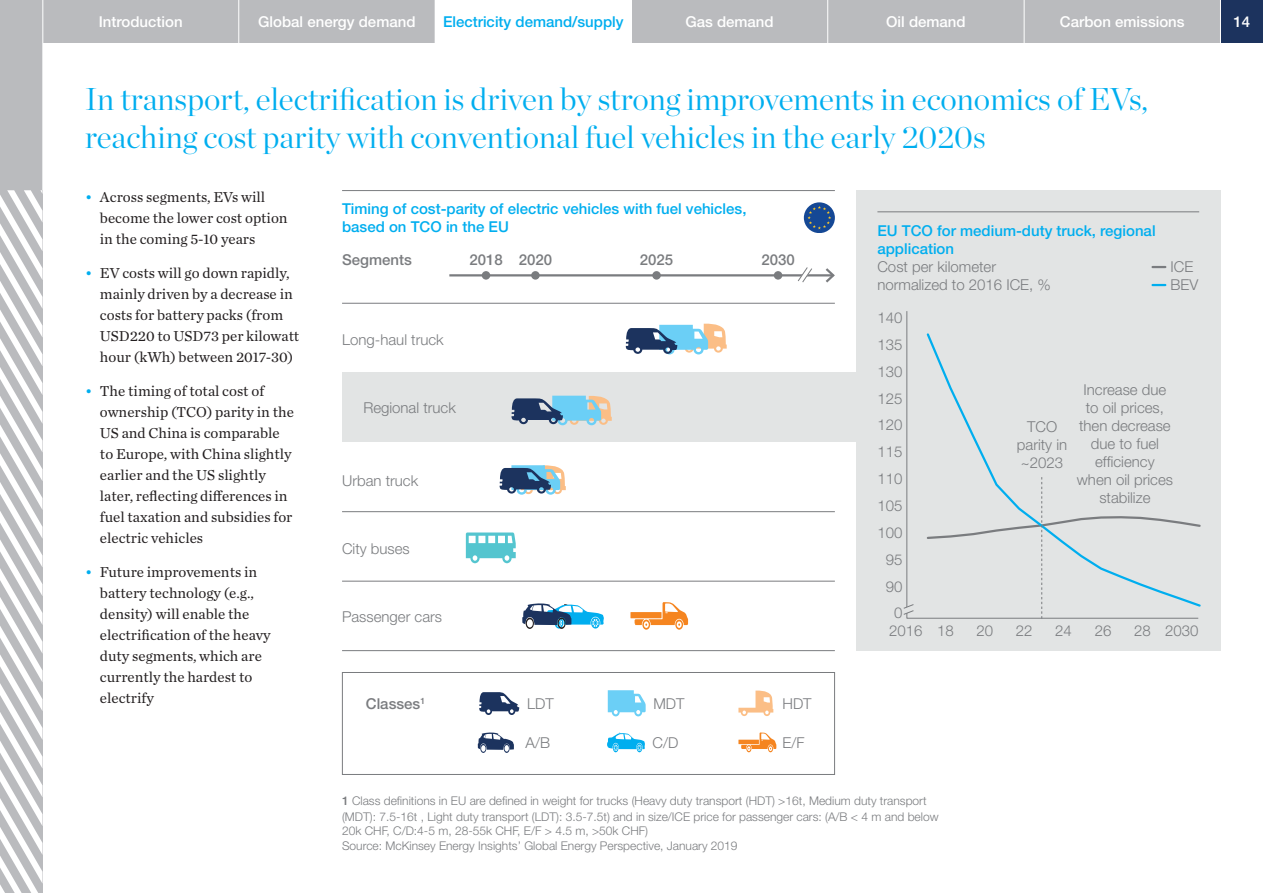
<style>
.page{position:relative;width:1263px;height:893px;background:#fff}
.page>*{position:absolute;margin:0;border:0;box-sizing:border-box;transform-origin:0 0}
.t1{font:300 31.5px/37.5px "Chronicle Display";color:#00aeef}
.t2{font:15px/21px "Chronicle Text G1";color:#231f20}
.t3{font:300 15px/26.8px "Helvetica Neue";color:#7a7c7f}
.t4{font:500 15px/18px "Helvetica Neue";color:#00aeef}
.t5{font:500 15px "Helvetica Neue";color:#fff}
.t6{font:500 15px "Helvetica Neue";color:#7a7c7f}
.t7{font:300 12px/14.7px "Helvetica Neue";color:#7a7c7f}
.s1{color:#00aeef}
.s2{font-weight:500}
.s3{font-family:"Helvetica Neue LT Std"}
</style>
<div class="page">
<div style="left:1220px;top:0;width:43px;height:43px;background:#1c335e"></div>
<div style="left:0;top:0;width:1220px;height:43px;background:#babbbe"></div>
<div style="left:0;top:0;width:43px;height:893px;background:#babbbe"></div>
<svg style="left:0;top:190px;width:43px;height:703px"></svg>
<div style="left:342px;top:372px;width:518px;height:70px;background:#e2e4e4"></div>
<div style="left:342px;top:672px;width:493px;height:103px;background:#fff;border:1px solid #7a7c7f"></div>
<hr style="left:342px;top:190px;width:493px;height:1px;background:#7a7c7f">
<div style="left:856px;top:190px;width:364px;height:461px;background:#e2e4e4"></div>
<hr style="left:877px;top:212px;width:322px;height:1px;background:#7a7c7f">
<svg style="left:626px;top:324px;width:101px;height:30px"></svg>
<svg style="left:511px;top:396px;width:101px;height:29px"></svg>
<svg style="left:500px;top:465px;width:66px;height:30px;background:#7591a7"></svg>
<svg style="left:466px;top:532px;width:50px;height:31px"></svg>
<div style="left:630px;top:612px;width:31px;height:6px;background:#f58520"></div>
<svg style="left:635px;top:602px;width:53px;height:28px"></svg>
<svg style="left:522px;top:603px;width:82px;height:26px"></svg>
<svg style="left:479px;top:692px;width:40px;height:23px"></svg>
<svg style="left:478px;top:732px;width:36px;height:21px"></svg>
<svg style="left:608px;top:690px;width:38px;height:26px"></svg>
<svg style="left:607px;top:733px;width:38px;height:19px"></svg>
<svg style="left:738px;top:690px;width:35px;height:26px"></svg>
<svg style="left:738px;top:740px;width:21px;height:4px"></svg>
<svg style="left:741px;top:732px;width:35px;height:20px"></svg>
<hr style="left:449px;top:274px;width:384px;height:2px;background:#7a7c7f">
<svg style="left:823px;top:268px;width:12px;height:15px"></svg>
<div style="left:482px;top:271px;width:8px;height:9px;background:#7a7c7f;border-radius:50%"></div>
<div style="left:531px;top:271px;width:9px;height:9px;background:#7a7c7f;border-radius:50%"></div>
<div style="left:652px;top:271px;width:9px;height:9px;background:#7a7c7f;border-radius:50%"></div>
<div style="left:774px;top:271px;width:8px;height:9px;background:#7a7c7f;border-radius:50%"></div>
<svg style="left:797px;top:267px;width:16px;height:16px"></svg>
<div style="left:804px;top:202px;width:31px;height:31px;background:#154895;border-radius:15px"></div>
<svg style="left:807px;top:206px;width:24px;height:23px"></svg>
<hr style="left:342px;top:511px;width:493px;height:1px;background:#7a7c7f">
<hr style="left:342px;top:581px;width:493px;height:1px;background:#7a7c7f">
<hr style="left:342px;top:650px;width:493px;height:1px;background:#7a7c7f">
<hr style="left:342px;top:303px;width:493px;height:1px;background:#7a7c7f">
<svg style="left:1152px;top:266px;width:13px;height:2px"></svg>
<svg style="left:1152px;top:284px;width:13px;height:2px"></svg>
<svg style="left:906px;top:311px;width:293px;height:308px"></svg>
<svg style="left:925px;top:331px;width:274px;height:146px"></svg>
<svg style="left:925px;top:477px;width:276px;height:141px"></svg>
<div style="left:435px;top:0;width:196px;height:47px;background:#fff"></div>
<svg style="left:903px;top:604px;width:11px;height:11px"></svg>
<hr style="left:43px;top:0;width:1px;height:190px;background:#fff">
<hr style="left:238px;top:0;width:1px;height:47px;background:#fff">
<hr style="left:631px;top:0;width:1px;height:47px;background:#fff">
<hr style="left:827px;top:0;width:1px;height:47px;background:#fff">
<hr style="left:1024px;top:0;width:1px;height:47px;background:#fff">
<hr style="left:1220px;top:0;width:1px;height:47px;background:#fff">
<p class="t5" style="left:99px;top:13px;width:85px">Introduction</p>
<p class="t5" style="left:258px;top:13px;width:159px">Global energy demand</p>
<p class="t5" style="left:685px;top:13px;width:90px">Gas demand</p>
<p class="t5" style="left:886px;top:13px;width:81px">Oil demand</p>
<p class="t5" style="left:1060px;top:13px;width:126px">Carbon emissions</p>
<p class="t5" style="left:1233px;top:13px;width:18px">14</p>
<p class="t4" style="left:443px;top:13px;width:182px">Electricity demand/supply</p>
<h1 class="t1" style="left:85px;top:78px;width:1064px">In transport, electrification is driven by strong improvements in economics of EVs, reaching cost parity with conventional fuel vehicles in the early 2020s</h1>
<p class="t2" style="left:100px;top:186px;width:189px;text-indent:-15px"><span class="s1">•</span> Across segments, EVs will become the lower cost option in the coming 5-10 years</p>
<p class="t2" style="left:100px;top:262px;width:201px;text-indent:-15px"><span class="s1">•</span> EV costs will go down rapidly, mainly driven by a decrease in costs for battery packs (from<br>USD220 to USD73 per kilowatt hour (kWh) between 2017-30)</p>
<p class="t2" style="left:100px;top:379px;width:195px;text-indent:-15px"><span class="s1">•</span> The timing of total cost of ownership (TCO) parity in the<br>US and China is comparable to Europe, with China slightly earlier and the US slightly later, reflecting differences in fuel taxation and subsidies for electric vehicles</p>
<p class="t2" style="left:100px;top:560px;width:172px;text-indent:-15px"><span class="s1">•</span> Future improvements in battery technology (e.g., density) will enable the electrification of the heavy duty segments, which are currently the hardest to electrify</p>
<p class="t4" style="left:342px;top:200px;width:406px">Timing of cost-parity of electric vehicles with fuel vehicles, based on TCO in the EU</p>
<p class="t4" style="left:877px;top:221px;width:280px">EU TCO for medium-duty truck, regional application</p>
<p class="t3" style="left:877px;top:257px;width:175px;line-height:18px">Cost per kilometer normalized to 2016 ICE, %</p>
<p class="t6" style="left:342px;top:251px;width:71px">Segments</p>
<p class="t6" style="left:469px;top:251px;width:35px">2018</p>
<p class="t6" style="left:519px;top:251px;width:35px">2020</p>
<p class="t6" style="left:640px;top:251px;width:35px">2025</p>
<p class="t6" style="left:761px;top:251px;width:35px">2030</p>
<p class="t3" style="left:1170px;top:257px;width:29px;line-height:18px">ICE<br>BEV</p>
<p class="t3" style="left:877px;top:304px;width:27px;text-align:right">140<br>135<br>130<br>125<br>120<br>115<br>110<br>105<br>100<br>95<br>90<br>0</p>
<p class="t3" style="left:342px;top:326px;width:103px">Long-haul truck</p>
<p class="t3" style="left:1077px;top:381px;width:98px;line-height:18px;text-align:center">Increase due to oil prices, then decrease due to fuel efficiency when oil prices stabilize</p>
<p class="t3" style="left:363px;top:394px;width:94px">Regional truck</p>
<p class="t3" style="left:1017px;top:417px;width:52px;line-height:18px;text-align:center">TCO parity in ~2023</p>
<p class="t3" style="left:342px;top:467px;width:78px">Urban truck</p>
<p class="t3" style="left:342px;top:535px;width:69px">City buses</p>
<p class="t3" style="left:342px;top:603px;width:102px">Passenger cars</p>
<p class="t3" style="left:889px;top:617px;width:66px">2016 18</p>
<p class="t3" style="left:976px;top:617px;width:18px">20</p>
<p class="t3" style="left:1016px;top:617px;width:18px">22</p>
<p class="t3" style="left:1055px;top:617px;width:18px">24</p>
<p class="t3" style="left:1095px;top:617px;width:18px">26</p>
<p class="t3" style="left:1134px;top:617px;width:66px">28 2030</p>
<p class="t6" style="left:366px;top:695px;width:61px">Classes<sup>1</sup></p>
<p class="t3" style="left:527px;top:690px;width:28px">LDT</p>
<p class="t3" style="left:526px;top:729px;width:26px">A/B</p>
<p class="t3" style="left:653px;top:690px;width:33px">MDT</p>
<p class="t3" style="left:653px;top:729px;width:27px">C/D</p>
<p class="t3" style="left:782px;top:690px;width:31px">HDT</p>
<p class="t3" style="left:782px;top:729px;width:23px">E/F</p>
<p class="t7" style="left:342px;top:794px;width:598px"><span class="s2">1</span> Class definitions in EU are defined in weight for trucks (Heavy duty transport (HDT) &gt;16t, Medium duty transport (MDT): 7.5-16t , Light duty transport (LDT): 3.5-7.5t) and in size/ICE price for passenger cars: (A/B &lt; 4 m and below<br>20k CHF, C/D:4-5 m, 28-55k CHF, E/F &gt; 4.5 m, &gt;50k CHF<span class="s3">)</span></p>
<p class="t7" style="left:342px;top:839px;width:397px">Source: McKinsey Energy Insights’ Global Energy Perspective, January 2019</p>
</div>
